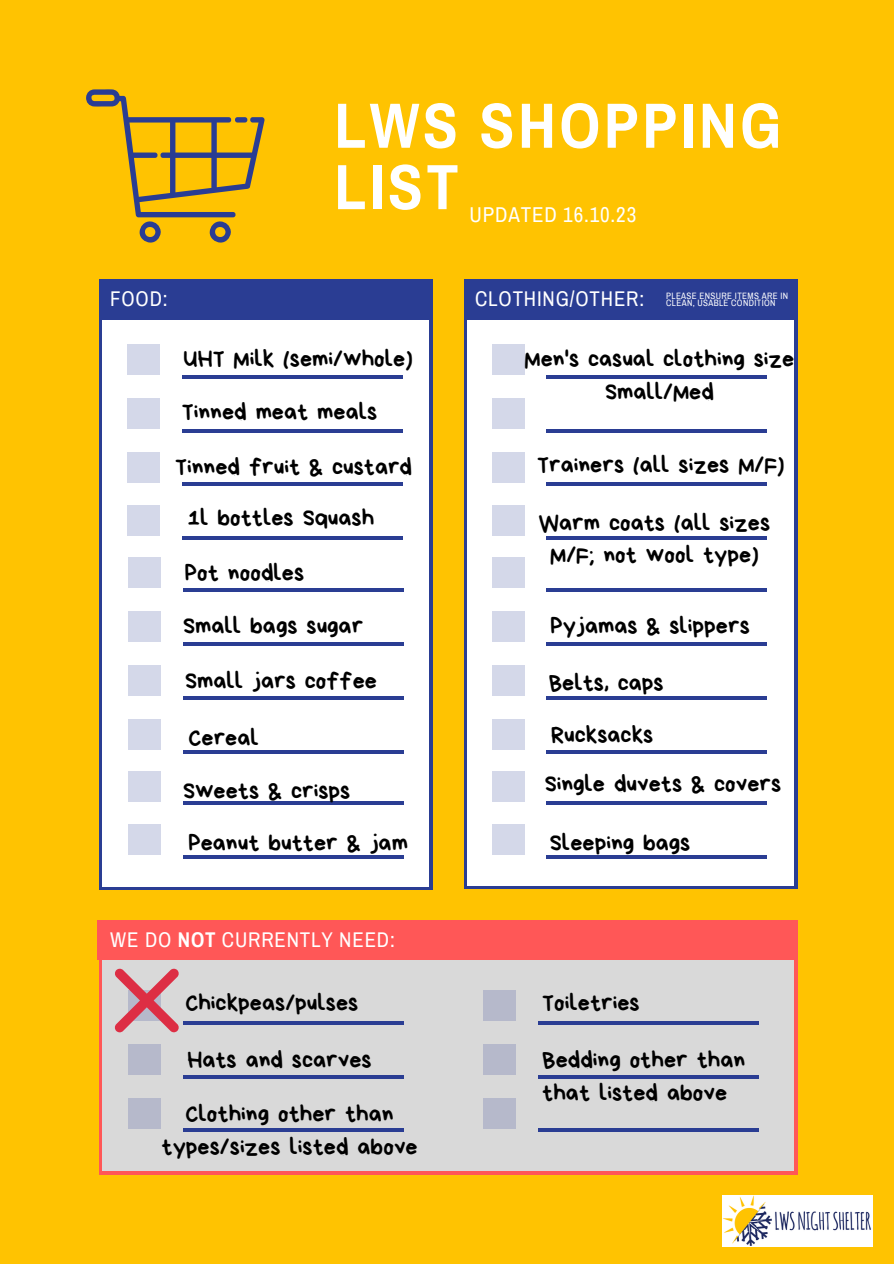
<style>
.page{position:relative;width:894px;height:1264px;background:#fff}
.page>*{position:absolute;margin:0;border:0;box-sizing:border-box;transform-origin:0 0}
.t1{font:700 64.05px/61.3px "Archivo Narrow";letter-spacing:.055em;color:#fff}
.t2{font:24px/32.7px "Bryndan Write";color:#000;text-align:center}
.t3{font:21px "Archivo Narrow";letter-spacing:.04em;color:#fff}
.t4{font:20.85px "Archivo Narrow";letter-spacing:.04em;color:#fff}
.t5{font:9px/7.5px "Archivo Narrow";letter-spacing:.04em;color:#fff}
.s1{font-weight:700}
</style>
<div class="page">
<div style="left:0;top:0;width:893px;height:1263px;background:#ffc301"></div>
<div style="left:99px;top:279px;width:333px;height:611px;background:linear-gradient(to right,#2a3d93,#2a3d93)"></div>
<div style="left:103px;top:283px;width:325px;height:603px;background:#fff"></div>
<div style="left:100px;top:280px;width:331px;height:39px;background:#2a3d93"></div>
<svg style="left:464px;top:279px;width:333px;height:610px;fill:#2a3d93"></svg>
<div style="left:467px;top:283px;width:326px;height:602px;background:#fff"></div>
<div style="left:465px;top:280px;width:331px;height:39px;background:#2a3d93"></div>
<svg style="left:99px;top:920px;width:698px;height:254px;fill:#ff5757"></svg>
<div style="left:103px;top:923px;width:690px;height:247px;background:#d9d9d9"></div>
<hr style="left:538px;top:1021px;width:220px;height:3px;background:#2a3d93">
<div style="left:483px;top:990px;width:33px;height:30px;background:#b6b9cb"></div>
<svg style="left:538px;top:1075px;width:220px;height:3px"></svg>
<div style="left:483px;top:1044px;width:33px;height:30px;background:#b6b9cb"></div>
<hr style="left:538px;top:1128px;width:220px;height:4px;background:#2a3d93">
<div style="left:483px;top:1097px;width:33px;height:31px;background:#b6b9cb"></div>
<div style="left:98px;top:919px;width:698px;height:40px;background:#ff5757"></div>
<hr style="left:182px;top:375px;width:220px;height:3px;background:#2a3d93">
<div style="left:127px;top:344px;width:33px;height:30px;background:#d4d8e9"></div>
<hr style="left:182px;top:429px;width:220px;height:3px;background:#2a3d93">
<div style="left:127px;top:398px;width:33px;height:30px;background:#d4d8e9"></div>
<hr style="left:182px;top:482px;width:220px;height:4px;background:#2a3d93">
<div style="left:127px;top:452px;width:33px;height:30px;background:#d4d8e9"></div>
<hr style="left:182px;top:536px;width:220px;height:4px;background:#2a3d93">
<div style="left:127px;top:505px;width:33px;height:31px;background:#d4d8e9"></div>
<hr style="left:546px;top:375px;width:221px;height:3px;background:#2a3d93">
<div style="left:491px;top:344px;width:33px;height:30px;background:#d4d8e9"></div>
<hr style="left:546px;top:429px;width:221px;height:3px;background:#2a3d93">
<div style="left:491px;top:398px;width:33px;height:30px;background:#d4d8e9"></div>
<hr style="left:546px;top:482px;width:221px;height:4px;background:#2a3d93">
<div style="left:491px;top:452px;width:33px;height:30px;background:#d4d8e9"></div>
<hr style="left:546px;top:536px;width:221px;height:4px;background:#2a3d93">
<div style="left:491px;top:505px;width:33px;height:31px;background:#d4d8e9"></div>
<hr style="left:183px;top:588px;width:220px;height:4px;background:#2a3d93">
<div style="left:128px;top:557px;width:33px;height:31px;background:#d4d8e9"></div>
<hr style="left:183px;top:642px;width:220px;height:3px;background:#2a3d93">
<div style="left:128px;top:611px;width:33px;height:31px;background:#d4d8e9"></div>
<hr style="left:183px;top:696px;width:220px;height:3px;background:#2a3d93">
<div style="left:128px;top:665px;width:33px;height:30px;background:#d4d8e9"></div>
<hr style="left:183px;top:750px;width:220px;height:3px;background:#2a3d93">
<div style="left:128px;top:719px;width:33px;height:30px;background:#d4d8e9"></div>
<hr style="left:546px;top:588px;width:221px;height:4px;background:#2a3d93">
<div style="left:491px;top:557px;width:33px;height:31px;background:#d4d8e9"></div>
<hr style="left:546px;top:642px;width:221px;height:3px;background:#2a3d93">
<div style="left:491px;top:611px;width:33px;height:31px;background:#d4d8e9"></div>
<hr style="left:546px;top:696px;width:221px;height:3px;background:#2a3d93">
<div style="left:491px;top:665px;width:33px;height:30px;background:#d4d8e9"></div>
<hr style="left:546px;top:750px;width:221px;height:3px;background:#2a3d93">
<div style="left:491px;top:719px;width:33px;height:30px;background:#d4d8e9"></div>
<hr style="left:183px;top:1021px;width:220px;height:3px;background:#2a3d93">
<svg style="left:183px;top:1075px;width:220px;height:3px"></svg>
<div style="left:128px;top:1044px;width:33px;height:30px;background:#b6b9cb"></div>
<hr style="left:183px;top:1128px;width:220px;height:4px;background:#2a3d93">
<div style="left:128px;top:1097px;width:33px;height:31px;background:#b6b9cb"></div>
<hr style="left:183px;top:801px;width:220px;height:4px;background:#2a3d93">
<div style="left:128px;top:770px;width:33px;height:31px;background:#d4d8e9"></div>
<hr style="left:183px;top:855px;width:220px;height:3px;background:#2a3d93">
<div style="left:128px;top:824px;width:33px;height:31px;background:#d4d8e9"></div>
<svg style="left:86px;top:89px;width:178px;height:153px"></svg>
<img style="left:722px;top:1195px;width:149px;height:50px">
<hr style="left:546px;top:801px;width:221px;height:4px;background:#2a3d93">
<div style="left:491px;top:770px;width:33px;height:31px;background:#d4d8e9"></div>
<hr style="left:546px;top:855px;width:221px;height:3px;background:#2a3d93">
<div style="left:491px;top:824px;width:33px;height:31px;background:#d4d8e9"></div>
<svg style="left:114px;top:968px;width:65px;height:64px"></svg>
<p class="t1" style="left:334px;top:96px;width:448px">LWS SHOPPING<br>LIST</p>
<p class="t3" style="left:469px;top:204px;width:168px">UPDATED 16.10.23</p>
<p class="t4" style="left:110px;top:288px;width:59px">FOOD:</p>
<p class="t4" style="left:475px;top:288px;width:170px">CLOTHING/OTHER:</p>
<p class="t5" style="left:666px;top:292px;width:123px">PLEASE ENSURE ITEMS ARE IN<br>CLEAN, USABLE CONDITION</p>
<p class="t2" style="left:184px;top:342px;width:230px">UHT Milk (semi/whole)</p>
<p class="t2" style="left:182px;top:395px;width:197px">Tinned meat meals</p>
<p class="t2" style="left:175px;top:450px;width:238px">Tinned fruit &amp; custard</p>
<p class="t2" style="left:188px;top:501px;width:188px">1l bottles Squash</p>
<p class="t2" style="left:185px;top:556px;width:121px">Pot noodles</p>
<p class="t2" style="left:183px;top:610px;width:181px">Small bags sugar</p>
<p class="t2" style="left:185px;top:664px;width:193px">Small jars coffee</p>
<p class="t2" style="left:188px;top:721px;width:72px">Cereal</p>
<p class="t2" style="left:183px;top:774px;width:169px">Sweets &amp; crisps</p>
<p class="t2" style="left:524px;top:342px;width:271px">Men's casual clothing size<br>Small/Med</p>
<p class="t2" style="left:537px;top:449px;width:248px">Trainers (all sizes M/F)</p>
<p class="t2" style="left:538px;top:506px;width:233px">Warm coats (all sizes<br>M/F; not wool type)</p>
<p class="t2" style="left:550px;top:610px;width:201px">Pyjamas &amp; slippers</p>
<p class="t2" style="left:548px;top:666px;width:116px">Belts, caps</p>
<p class="t2" style="left:551px;top:718px;width:104px">Rucksacks</p>
<p class="t2" style="left:544px;top:767px;width:238px">Single duvets &amp; covers</p>
<p class="t2" style="left:188px;top:826px;width:221px">Peanut butter &amp; jam</p>
<p class="t2" style="left:550px;top:826px;width:142px">Sleeping bags</p>
<p class="t4" style="left:110px;top:928px;width:286px">WE DO <span class="s1">NOT</span> CURRENTLY NEED:</p>
<p class="t2" style="left:185px;top:986px;width:174px">Chickpeas/pulses</p>
<p class="t2" style="left:187px;top:1043px;width:186px">Hats and scarves</p>
<p class="t2" style="left:161px;top:1097px;width:258px">Clothing other than types/sizes listed above</p>
<p class="t2" style="left:542px;top:986px;width:99px">Toiletries</p>
<p class="t2" style="left:542px;top:1043px;width:204px;text-align:left">Bedding other than that listed above</p>
</div>
